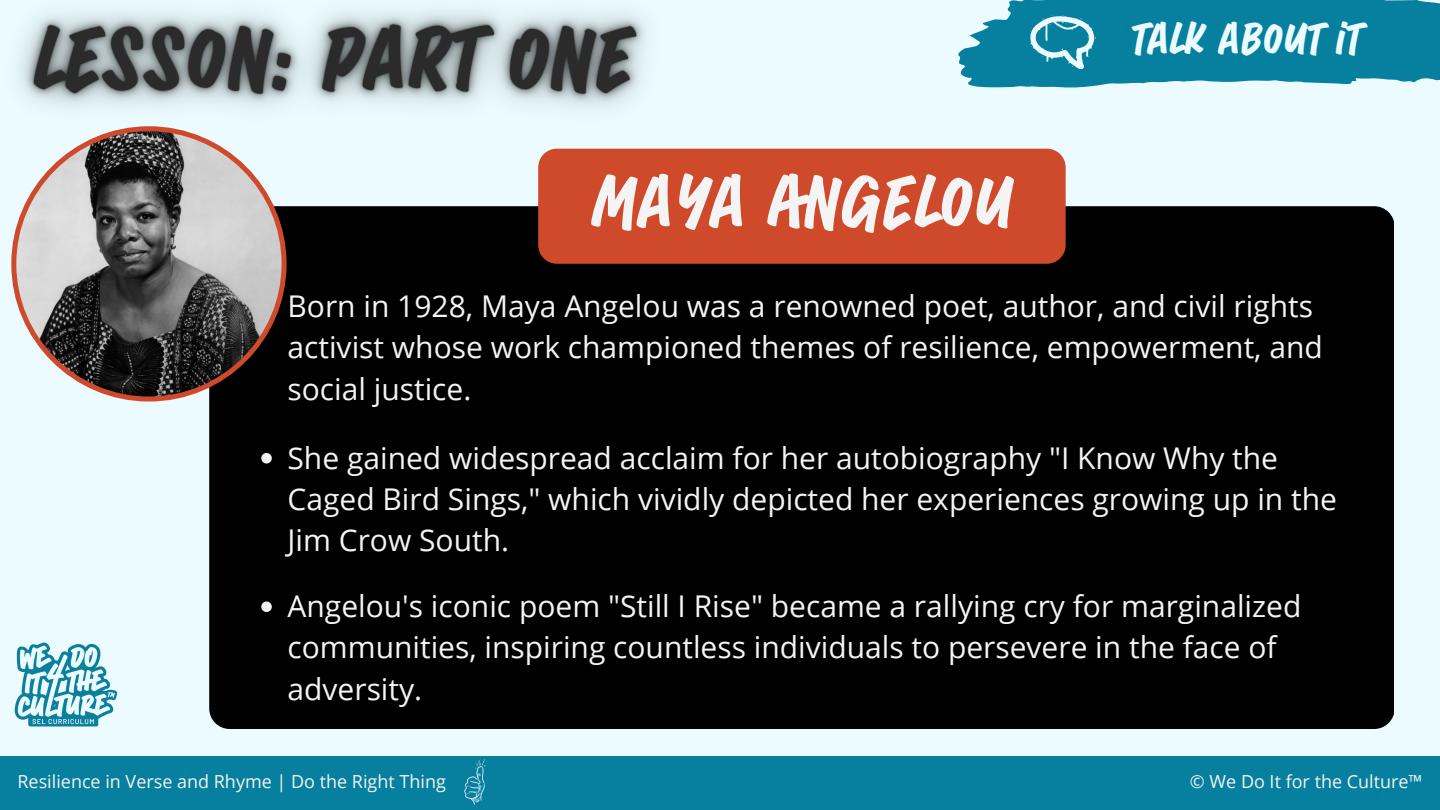
<style>
.page{position:relative;width:1440px;height:810px;background:#ebfbff}
.page>*{position:absolute;margin:0;border:0;box-sizing:border-box;transform-origin:0 0}
.t1{font:700 60px "Sandwich Marker Pro";color:#f4f4f4}
.t2{font:700 36px "Sandwich Marker Pro";color:#ebfbff}
.t3{font:30px/41.2px "Open Sans";color:#f4f4f4}
.t4{font:18px "Open Sans";color:#f4f4f4}
</style>
<div class="page">
<svg style="left:958px;top:0;width:482px;height:88px;background:#1f8da8"></svg>
<svg style="left:1030px;top:15px;width:66px;height:54px"></svg>
<div style="left:209px;top:206px;width:1185px;height:523px;background:#000"></div>
<div style="left:0;top:756px;width:1440px;height:54px;background:#06809e"></div>
<div style="left:538px;top:149px;width:528px;height:115px;background:#ce4a2a"></div>
<img style="left:14px;top:642px;width:104px;height:85px">
<img style="left:464px;top:759px;width:22px;height:46px">
<svg style="left:261px;top:453px;width:11px;height:10px"></svg>
<svg style="left:261px;top:601px;width:11px;height:11px"></svg>
<svg style="left:11px;top:169px;width:276px;height:233px;background:#827e7c"></svg>
<img style="left:18px;top:9px;width:677px;height:160px">
<h1 class="t1" style="left:591px;top:167px;width:424px">MAYA ANGELOU</h1>
<p class="t2" style="left:1131px;top:18px;width:231px">TALK ABOUT IT</p>
<p class="t3" style="left:288px;top:285px;width:1037px">Born in 1928, Maya Angelou was a renowned poet, author, and civil rights activist whose work championed themes of resilience, empowerment, and social justice.</p>
<p class="t3" style="left:288px;top:437px;width:1051px">She gained widespread acclaim for her autobiography "I Know Why the<br>Caged Bird Sings," which vividly depicted her experiences growing up in the<br>Jim Crow South.</p>
<p class="t3" style="left:288px;top:585px;width:1015px">Angelou's iconic poem "Still I Rise" became a rallying cry for marginalized communities, inspiring countless individuals to persevere in the face of adversity.</p>
<p class="t4" style="left:17px;top:768px;width:430px">Resilience in Verse and Rhyme | Do the Right Thing</p>
<p class="t4" style="left:1190px;top:768px;width:234px">© We Do It for the Culture™</p>
</div>
